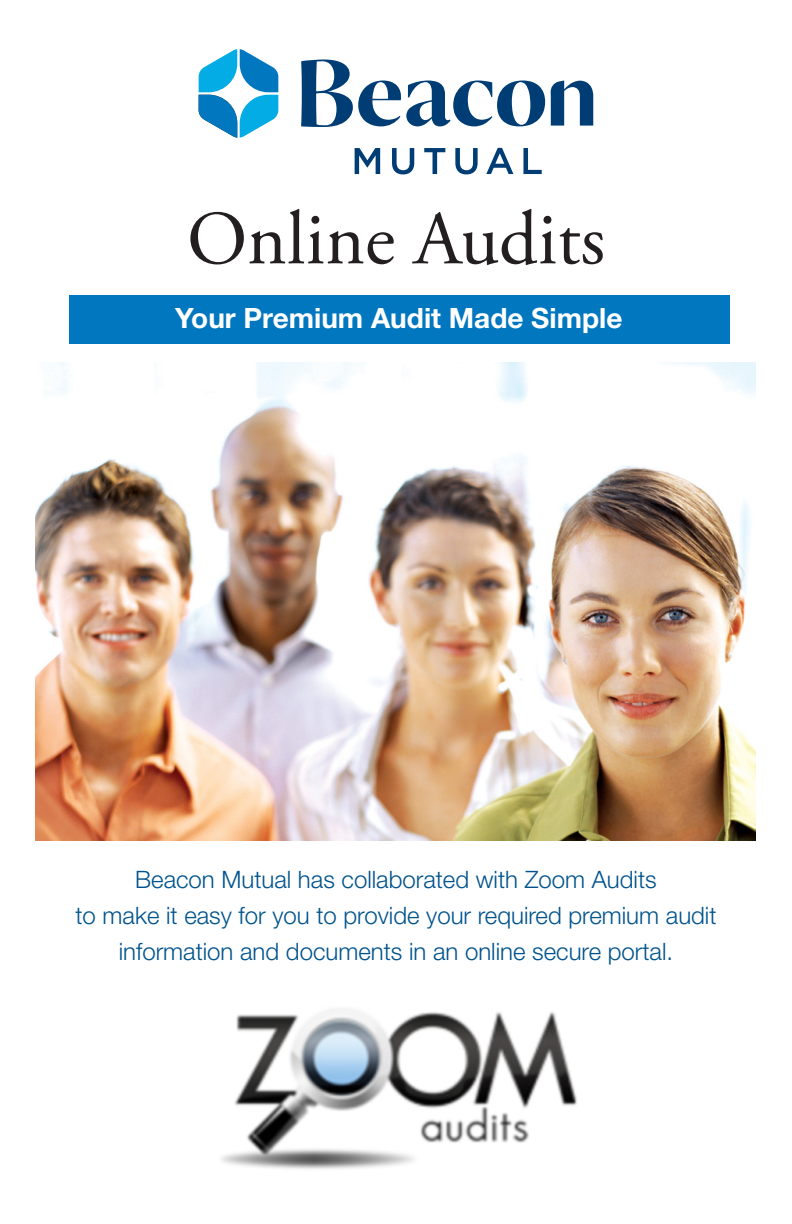
<style>
.page{position:relative;width:792px;height:1224px;background:#fff}
.page>*{position:absolute;margin:0;border:0;box-sizing:border-box;transform-origin:0 0}
.t1{font:76px "Adobe Garamond Pro";color:#231f20}
.t2{font:700 28px "Helvetica Neue LT Std";color:#fff}
.t3{font:300 24px/36px "Helvetica Neue LT Std";color:#00538d;text-align:center}
</style>
<div class="page">
<div style="left:69px;top:295px;width:661px;height:49px;background:#0077bf"></div>
<svg style="left:355px;top:148px;width:25px;height:26px"></svg>
<svg style="left:392px;top:148px;width:22px;height:26px"></svg>
<svg style="left:424px;top:148px;width:21px;height:26px"></svg>
<svg style="left:455px;top:148px;width:23px;height:26px"></svg>
<svg style="left:486px;top:148px;width:27px;height:26px"></svg>
<svg style="left:523px;top:148px;width:19px;height:26px"></svg>
<svg style="left:551px;top:80px;width:42px;height:46px"></svg>
<svg style="left:301px;top:60px;width:244px;height:67px"></svg>
<svg style="left:199px;top:49px;width:79px;height:89px"></svg>
<img style="left:35px;top:362px;width:720px;height:479px">
<img style="left:221px;top:1009px;width:356px;height:160px">
<p class="t1" style="left:187px;top:194px;width:420px">Online Audits</p>
<p class="t2" style="left:175px;top:301px;width:449px">Your Premium Audit Made Simple</p>
<p class="t3" style="left:75px;top:861px;width:643px">Beacon Mutual has collaborated with Zoom Audits<br>to make it easy for you to provide your required premium audit information and documents in an online secure portal.</p>
</div>
